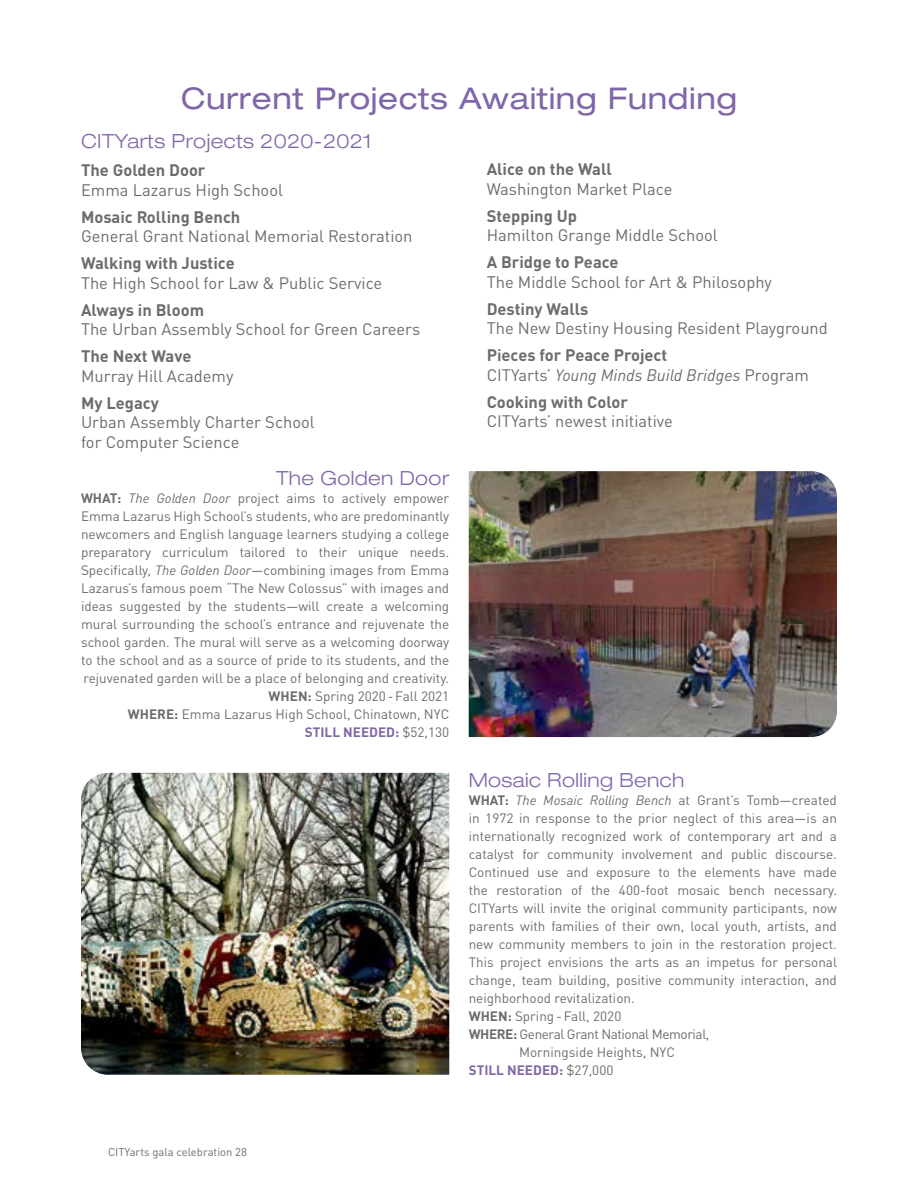
<style>
.page{position:relative;width:918px;height:1188px;background:#fff}
.page>*{position:absolute;margin:0;border:0;box-sizing:border-box;transform-origin:0 0}
.t1{font:expanded 30px "Helvetica Neue LT Pro";letter-spacing:.02em;color:#8066a9}
.t2{font:300 expanded 19.5px "Helvetica Neue LT Pro";letter-spacing:.02em;color:#8066a9}
.t3{font:16.5px/19.5px "DIN Pro";color:#6b6d6d}
.t4{font:700 16.5px "DIN Pro";color:#6b6d6d}
.t5{font:italic 16.5px/19.5px "DIN Pro";color:#6b6d6d}
.t6{font:13.5px/18px "DIN Pro";color:#6b6d6d;text-align:right}
.t7{font:italic 13.5px "DIN Pro";color:#6b6d6d}
.t8{font:13.5px "DIN Pro";letter-spacing:-.03em;color:#6b6d6d}
.t9{font:700 13.5px "DIN Pro";color:#8066a9}
.t10{font:11.25px "DIN Pro";color:#6b6d6d}
.s1{font-weight:700}
.s2{font-style:italic}
.s3{font-weight:700;color:#8066a9}
.s4{font-weight:700;font-style:normal}
.s5{font-style:normal}
.s6{font-weight:400;color:#6b6d6d}
</style>
<div class="page">
<img style="left:81px;top:773px;width:368px;height:302px">
<img style="left:469px;top:471px;width:368px;height:266px">
<h1 class="t1" style="left:181px;top:81px;width:557px">Current Projects Awaiting Funding</h1>
<h2 class="t2" style="left:81px;top:129px;width:292px">CITYarts Projects 2020-2021</h2>
<p class="t4" style="left:81px;top:156px;width:126px">The Golden Door</p>
<p class="t3" style="left:81px;top:178px;width:203px">Emma Lazarus High School</p>
<p class="t4" style="left:81px;top:203px;width:161px">Mosaic Rolling Bench</p>
<p class="t3" style="left:81px;top:225px;width:333px">General Grant National Memorial Restoration</p>
<p class="t4" style="left:81px;top:249px;width:155px">Walking with Justice</p>
<p class="t3" style="left:81px;top:271px;width:303px">The High School for Law &amp; Public Service</p>
<p class="t4" style="left:81px;top:296px;width:125px">Always in Bloom</p>
<p class="t3" style="left:81px;top:318px;width:341px">The Urban Assembly School for Green Careers</p>
<p class="t4" style="left:81px;top:342px;width:112px">The Next Wave</p>
<p class="t3" style="left:81px;top:364px;width:154px">Murray Hill Academy</p>
<p class="t4" style="left:81px;top:389px;width:79px">My Legacy</p>
<p class="t3" style="left:81px;top:411px;width:235px">Urban Assembly Charter School for Computer Science</p>
<h2 class="t2" style="left:276px;top:466px;width:175px">The Golden Door</h2>
<p class="t6" style="left:81px;top:488px;width:370px"><span class="s1">WHAT:</span> <span class="s2">The Golden Door</span> project aims to actively empower Emma Lazarus High School’s students, who are predominantly newcomers and English language learners studying a college preparatory curriculum tailored to their unique needs.<br>Specifically, <span class="s2">The Golden Door</span>—combining images from Emma Lazarus’s famous poem “The New Colossus” with images and ideas suggested by the students—will create a welcoming mural surrounding the school’s entrance and rejuvenate the school garden. The mural will serve as a welcoming doorway to the school and as a source of pride to its students, and the rejuvenated garden will be a place of belonging and creativity.<br><span class="s1">WHEN:</span> Spring 2020 - Fall 2021<br><span class="s1">WHERE:</span> Emma Lazarus High School, Chinatown, NYC<br><span class="s3">STILL NEEDED:</span> $52,130</p>
<h2 class="t2" style="left:469px;top:768px;width:217px">Mosaic Rolling Bench</h2>
<p class="t7" style="left:469px;top:789px;width:370px"><span class="s4">WHAT:</span> The Mosaic Rolling Bench <span class="s5">at Grant’s Tomb—created</span></p>
<p class="t6" style="left:469px;top:808px;width:370px">in 1972 in response to the prior neglect of this area—is an</p>
<p class="t6" style="left:469px;top:826px;width:370px">internationally recognized work of contemporary art and a</p>
<p class="t6" style="left:469px;top:844px;width:370px">catalyst for community involvement and public discourse.</p>
<p class="t6" style="left:469px;top:862px;width:370px">Continued use and exposure to the elements have made</p>
<p class="t6" style="left:469px;top:880px;width:370px">the restoration of the 400-foot mosaic bench necessary.</p>
<p class="t6" style="left:469px;top:898px;width:370px">CITYarts will invite the original community participants, now</p>
<p class="t6" style="left:469px;top:916px;width:370px">parents with families of their own, local youth, artists, and</p>
<p class="t6" style="left:469px;top:934px;width:370px">new community members to join in the restoration project.</p>
<p class="t6" style="left:469px;top:952px;width:370px">This project envisions the arts as an impetus for personal</p>
<p class="t6" style="left:469px;top:970px;width:370px">change, team building, positive community interaction, and</p>
<p class="t6" style="left:469px;top:987px;width:168px">neighborhood revitalization.</p>
<p class="t6" style="left:469px;top:1005px;width:154px"><span class="s1">WHEN:</span> Spring - Fall, 2020</p>
<p class="t8" style="left:469px;top:1023px;width:242px"><span class="s1">WHERE:</span> General Grant National Memorial,</p>
<p class="t6" style="left:519px;top:1041px;width:157px">Morningside Heights, NYC</p>
<p class="t9" style="left:469px;top:1059px;width:146px">STILL NEEDED: <span class="s6">$27,000</span></p>
<p class="t4" style="left:487px;top:156px;width:127px">Alice on the Wall</p>
<p class="t3" style="left:487px;top:178px;width:187px">Washington Market Place</p>
<p class="t4" style="left:487px;top:202px;width:92px">Stepping Up</p>
<p class="t3" style="left:487px;top:224px;width:233px">Hamilton Grange Middle School</p>
<p class="t4" style="left:487px;top:249px;width:133px">A Bridge to Peace</p>
<p class="t3" style="left:487px;top:271px;width:287px">The Middle School for Art &amp; Philosophy</p>
<p class="t4" style="left:487px;top:295px;width:103px">Destiny Walls</p>
<p class="t3" style="left:487px;top:317px;width:343px">The New Destiny Housing Resident Playground</p>
<p class="t5" style="left:487px;top:344px;width:324px"><span class="s4">Pieces for Peace Project<br></span><span class="s5">CITYarts’</span> Young Minds Build Bridges <span class="s5">Program</span></p>
<p class="t4" style="left:487px;top:388px;width:143px">Cooking with Color</p>
<p class="t3" style="left:487px;top:410px;width:188px">CITYarts’ newest initiative</p>
<p class="t10" style="left:108px;top:1143px;width:141px">CITYarts gala celebration 28</p>
</div>
